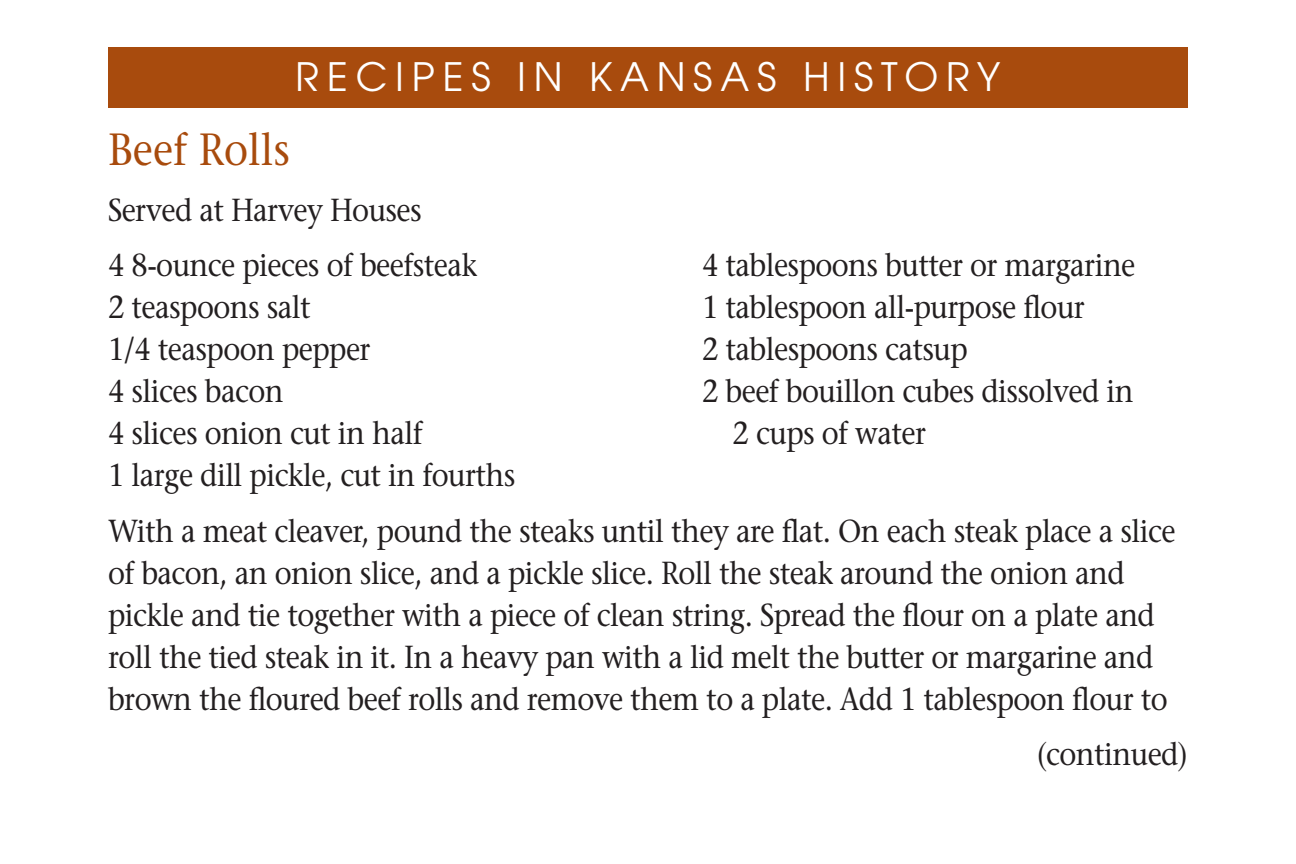
<style>
.page{position:relative;width:1296px;height:864px;background:#fff}
.page>*{position:absolute;margin:0;border:0;box-sizing:border-box;transform-origin:0 0}
.t1{font:45px "Stone Serif";color:#a84b0d;scale:.9 1}
.t2{font:39px "Avant Garde";letter-spacing:.2em;color:#fff}
.t3{font:31.8px/42px "Stone Serif";letter-spacing:-.02em;color:#231f20;scale:.9 1}
</style>
<div class="page">
<div style="left:108px;top:48px;width:1080px;height:60px;background:#a84b0d"></div>
<p class="t2" style="left:296px;top:54px;width:706px">RECIPES IN KANSAS HISTORY</p>
<h1 class="t1" style="left:108px;top:122px;width:204px">Beef Rolls</h1>
<p class="t3" style="left:108px;top:182px;width:412px;line-height:55.5px">Served at Harvey Houses<br>4 8-ounce pieces of beefsteak</p>
<p class="t3" style="left:702px;top:244px;width:483px">4 tablespoons butter or margarine</p>
<p class="t3" style="left:108px;top:286px;width:227px">2 teaspoons salt</p>
<p class="t3" style="left:702px;top:286px;width:427px">1 tablespoon all-purpose flour</p>
<p class="t3" style="left:108px;top:328px;width:293px">1/4 teaspoon pepper</p>
<p class="t3" style="left:702px;top:328px;width:297px">2 tablespoons catsup</p>
<p class="t3" style="left:108px;top:370px;width:197px">4 slices bacon</p>
<p class="t3" style="left:702px;top:370px;width:481px">2 beef bouillon cubes dissolved in</p>
<p class="t3" style="left:108px;top:412px;width:351px">4 slices onion cut in half</p>
<p class="t3" style="left:733px;top:412px;width:216px">2 cups of water</p>
<p class="t3" style="left:108px;top:447px;width:1188px;line-height:55.5px">1 large dill pickle, cut in fourths<br>With a meat cleaver, pound the steaks until they are flat. On each steak place a slice</p>
<p class="t3" style="left:108px;top:552px;width:1179px">of bacon, an onion slice, and a pickle slice. Roll the steak around the onion and pickle and tie together with a piece of clean string. Spread the flour on a plate and roll the tied steak in it. In a heavy pan with a lid melt the butter or margarine and brown the floured beef rolls and remove them to a plate. Add 1 tablespoon flour to</p>
<p class="t3" style="left:1037px;top:733px;width:170px">(continued)</p>
</div>
